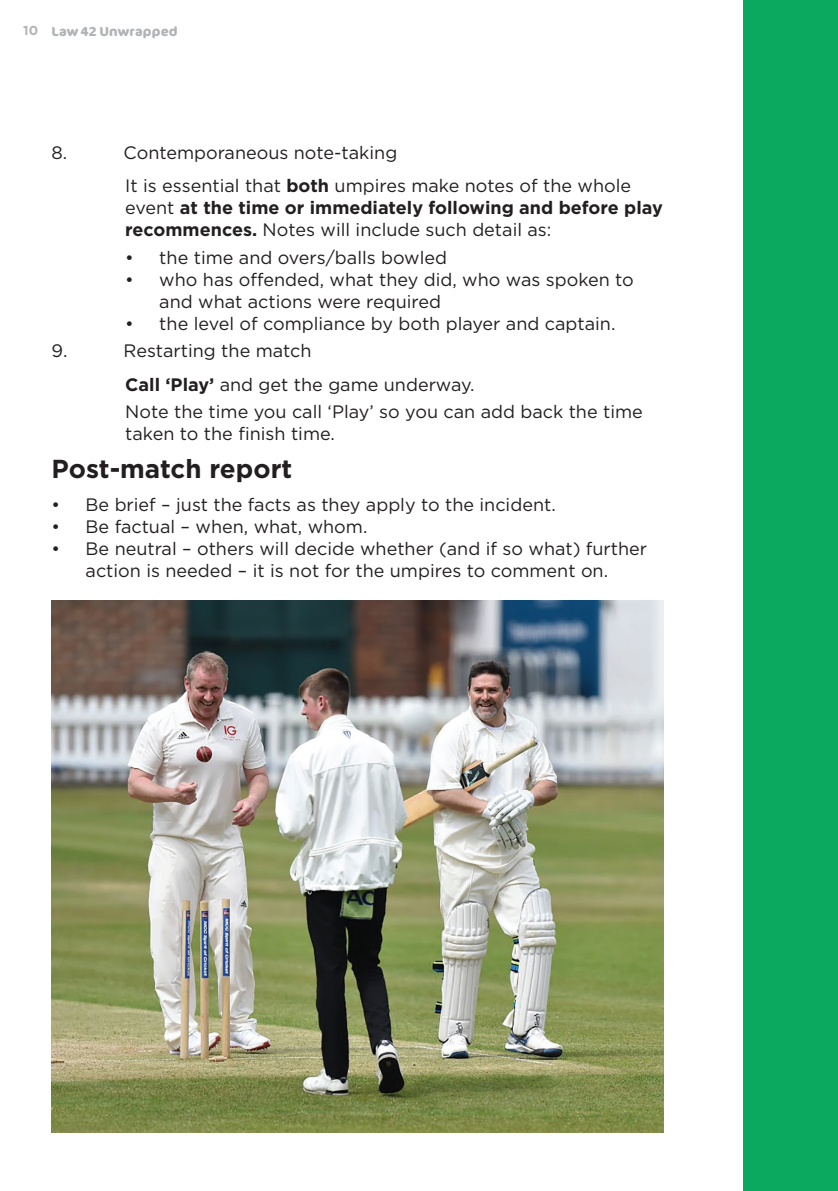
<style>
.page{position:relative;width:838px;height:1191px;background:#fff}
.page>*{position:absolute;margin:0;border:0;box-sizing:border-box;transform-origin:0 0}
.t1{font:700 26px "Gotham";color:#231f20}
.t2{font:18px/22px "Gotham";color:#231f20}
.t3{font:700 18px/22px "Gotham";color:#231f20}
.t4{font:700 13px "Cocon";letter-spacing:.01em;color:#b2b3b7}
.s1{font-family:"Gotham"}
.s2{font-weight:700}
.s3{font-weight:400}
</style>
<div class="page">
<div style="left:743px;top:0;width:95px;height:1191px;background:#0ba860"></div>
<img style="left:52px;top:600px;width:612px;height:532px">
<p class="t4" style="left:23px;top:23px;width:156px"><span class="s1">10</span> Law 42 Unwrapped</p>
<p class="t2" style="left:52px;top:141px;width:17px">8.</p>
<p class="t2" style="left:124px;top:135px;width:509px;line-height:33.4px">Contemporaneous note-taking<br>It is essential that <span class="s2">both</span> umpires make notes of the whole</p>
<p class="t3" style="left:125px;top:196px;width:539px"><span class="s3">event</span> at the time or immediately following and before play recommences. <span class="s3">Notes will include such detail as:</span></p>
<p class="t2" style="left:125px;top:246px;width:323px">• the time and overs/balls bowled</p>
<p class="t2" style="left:159px;top:268px;width:476px;text-indent:-34px">• who has offended, what they did, who was spoken to and what actions were required</p>
<p class="t2" style="left:125px;top:312px;width:492px">• the level of compliance by both player and captain.</p>
<p class="t2" style="left:52px;top:339px;width:17px">9.</p>
<p class="t2" style="left:124px;top:334px;width:353px;line-height:33.4px">Restarting the match<br><span class="s2">Call ‘Play’</span> and get the game underway.</p>
<p class="t2" style="left:125px;top:400px;width:519px">Note the time you call ‘Play’ so you can add back the time taken to the finish time.</p>
<h1 class="t1" style="left:52px;top:451px;width:242px">Post-match report</h1>
<p class="t2" style="left:52px;top:493px;width:506px">• Be brief – just the facts as they apply to the incident.</p>
<p class="t2" style="left:52px;top:515px;width:317px">• Be factual – when, what, whom.</p>
<p class="t2" style="left:52px;top:537px;width:597px;text-align:center">• Be neutral – others will decide whether (and if so what) further action is needed – it is not for the umpires to comment on.</p>
</div>
